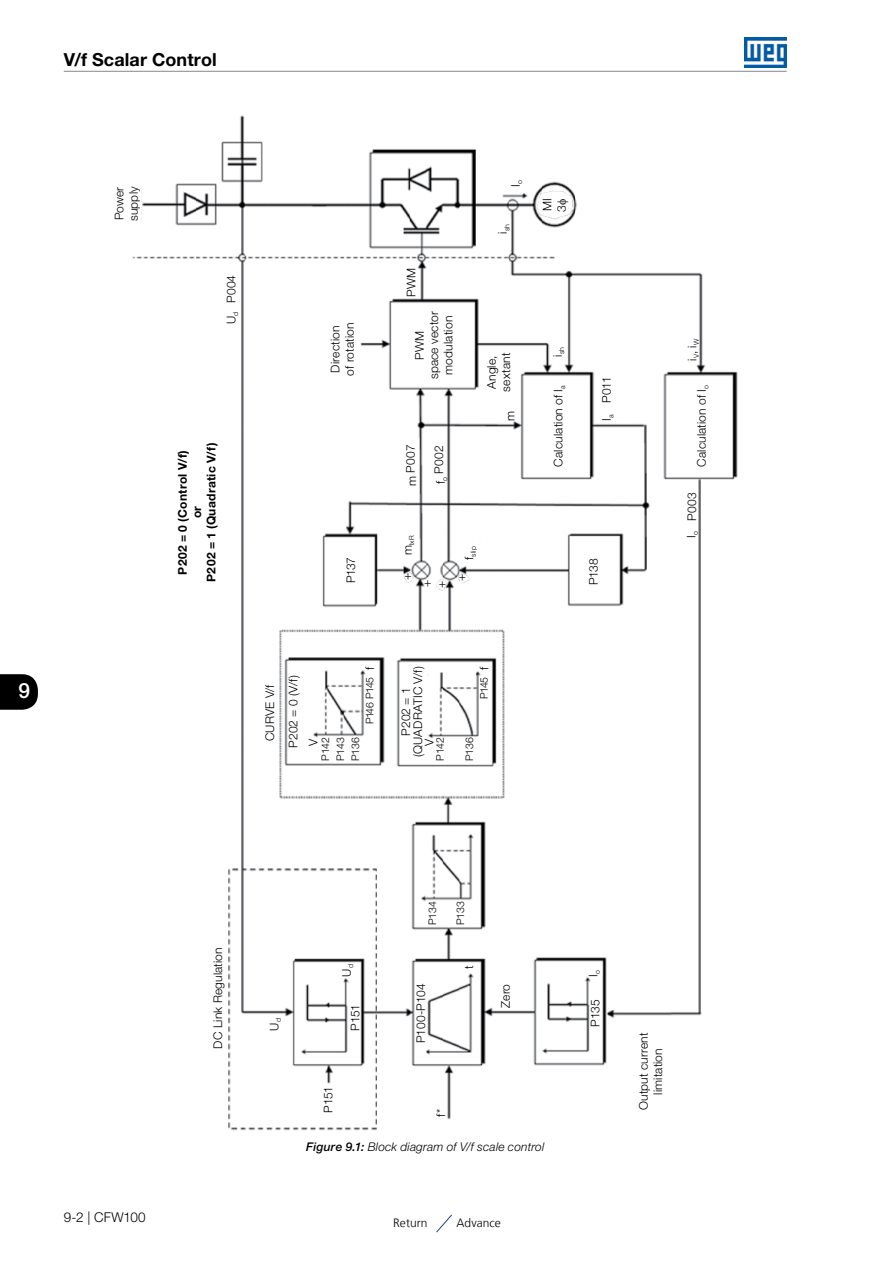
<style>
.page{position:relative;width:893px;height:1263px;background:#fff}
.page>*{position:absolute;margin:0;border:0;box-sizing:border-box;transform-origin:0 0}
.t1{font:500 21px "Helvetica Neue LT Pro";color:#fff}
.Cabecalho{font:700 18px "Helvetica Neue LT Pro";letter-spacing:.005em;color:#000}
.Paginacao_das_pagina{font:300 13.5px "Helvetica Neue LT Pro";letter-spacing:.01em;color:#000}
.t2{font:300 12px/14.4px "Helvetica Neue LT Pro";letter-spacing:.015em;color:#000;text-align:center}
.t3{font:700 12px/14.4px "Helvetica Neue LT Pro";letter-spacing:.02em;color:#000;text-align:center}
.t4{font:italic 300 12px "Helvetica Neue LT Pro";letter-spacing:.015em;color:#000}
.Texto_miolo{font:300 12px "Frutiger LT";letter-spacing:.005em;color:#000}
.t5{font:300 12px "Helvetica Neue LT Pro";letter-spacing:-.01em;color:#000}
.t6{font:300 10.5px/15px "Helvetica Neue LT Pro";letter-spacing:-.035em;color:#000;text-align:justify}
.t7{font:300 10.5px "Helvetica Neue LT Pro";letter-spacing:-.055em;color:#000}
.t8{font:300 6.9px "Helvetica Neue LT Pro";letter-spacing:.025em;color:#000}
.s1{font-weight:500}
</style>
<div class="page">
<hr style="left:64px;top:71px;width:723px;height:1px;background:#939598">
<img style="left:744px;top:38px;width:43px;height:29px">
<svg style="left:0;top:674px;width:38px;height:36px"></svg>
<img style="left:132px;top:115px;width:606px;height:1015px">
<svg style="left:436px;top:1214px;width:16px;height:19px"></svg>
<svg style="left:557px;top:199px;width:11px;height:5px"></svg>
<p class="Cabecalho" style="left:64px;top:48px;width:155px">V/f Scalar Control</p>
<h1 class="t1" style="left:19px;top:678px;width:13px">9</h1>
<p class="t2" style="left:112px;top:221px;width:36px;text-align:left;rotate:-90deg">Power supply</p>
<p class="t2" style="left:224px;top:303px;width:30px;rotate:-90deg">P004</p>
<p class="t2" style="left:224px;top:324px;width:14px;rotate:-90deg">U<sub>d</sub></p>
<p class="t3" style="left:175px;top:582px;width:140px;rotate:-90deg">P202 = 0 (Control V/f) or<br>P202 = 1 (Quadratic V/f)</p>
<p class="t2" style="left:404px;top:297px;width:30px;rotate:-90deg">PWM</p>
<p class="t2" style="left:328px;top:375px;width:54px;text-align:left;rotate:-90deg">Direction of rotation</p>
<p class="t2" style="left:426px;top:379px;width:69px;rotate:-90deg">space vector modulation</p>
<p class="t2" style="left:412px;top:360px;width:30px;rotate:-90deg">PWM</p>
<p class="t2" style="left:403px;top:486px;width:43px;rotate:-90deg">m P007</p>
<p class="t2" style="left:431px;top:484px;width:40px;rotate:-90deg">f<sub>o</sub> P002</p>
<p class="t2" style="left:508px;top:187px;width:8px;rotate:-90deg">I<sub>o</sub></p>
<p class="t8" style="left:503px;top:234px;width:11px;rotate:-90deg"><sup>i</sup>sh</p>
<p class="t2" style="left:540px;top:212px;width:14px;text-align:left;rotate:-90deg">MI<br>3</p>
<p class="t2" style="left:484px;top:391px;width:40px;text-align:left;rotate:-90deg">Angle, sextant</p>
<p class="t2" style="left:503px;top:421px;width:11px;rotate:-90deg">m</p>
<p class="t8" style="left:557px;top:357px;width:11px;rotate:-90deg"><sup>i</sup>sh</p>
<p class="t2" style="left:685px;top:361px;width:23px;rotate:-90deg">i<sub>V</sub>, i<sub>W</sub></p>
<p class="t2" style="left:599px;top:403px;width:28px;rotate:-90deg">P011</p>
<p class="t2" style="left:551px;top:466px;width:83px;rotate:-90deg">Calculation of I<sub>a</sub></p>
<p class="t2" style="left:694px;top:467px;width:83px;rotate:-90deg">Calculation of I<sub>o</sub></p>
<p class="t2" style="left:599px;top:421px;width:8px;rotate:-90deg">I<sub>a</sub></p>
<p class="t2" style="left:684px;top:521px;width:30px;rotate:-90deg">P003</p>
<p class="t8" style="left:407px;top:545px;width:11px;rotate:-90deg">lxR</p>
<p class="t2" style="left:400px;top:555px;width:11px;rotate:-90deg">m</p>
<p class="t8" style="left:469px;top:557px;width:12px;rotate:-90deg">slip</p>
<p class="t2" style="left:462px;top:560px;width:5px;rotate:-90deg">f</p>
<p class="t2" style="left:343px;top:583px;width:28px;rotate:-90deg">P137</p>
<p class="t2" style="left:586px;top:585px;width:28px;rotate:-90deg">P138</p>
<p class="t2" style="left:397px;top:587px;width:16px;line-height:19.6px;rotate:-90deg">+ +</p>
<p class="t2" style="left:431px;top:588px;width:15px;line-height:19.8px;rotate:-90deg">+ +</p>
<p class="t2" style="left:684px;top:538px;width:8px;rotate:-90deg">I<sub>o</sub></p>
<p class="t2" style="left:263px;top:741px;width:58px;rotate:-90deg">CURVE V/f</p>
<p class="t2" style="left:286px;top:748px;width:74px;rotate:-90deg">P202 = 0 (V/f)</p>
<p class="t2" style="left:400px;top:756px;width:92px;line-height:12px;rotate:-90deg">P202 = 1 (QUADRATIC V/f)</p>
<p class="t2" style="left:362px;top:670px;width:5px;rotate:-90deg">f</p>
<p class="t2" style="left:477px;top:670px;width:5px;rotate:-90deg">f</p>
<p class="t7" style="left:363px;top:724px;width:49px;rotate:-90deg">P146 P145</p>
<p class="t6" style="left:476px;top:699px;width:24px;rotate:-90deg">P145</p>
<p class="t6" style="left:318px;top:761px;width:25px;rotate:-90deg">P142<br>P143<br>P136</p>
<p class="t6" style="left:432px;top:761px;width:25px;rotate:-90deg">P142</p>
<p class="t6" style="left:462px;top:761px;width:25px;rotate:-90deg">P136</p>
<p class="t2" style="left:306px;top:746px;width:9px;rotate:-90deg">V</p>
<p class="t2" style="left:422px;top:746px;width:9px;rotate:-90deg">V</p>
<p class="Paginacao_das_pagina" style="left:64px;top:1208px;width:83px">9-2 | CFW100</p>
<p class="t2" style="left:211px;top:1048px;width:103px;rotate:-90deg">DC Link Regulation</p>
<p class="t2" style="left:267px;top:1030px;width:14px;rotate:-90deg">U<sub>d</sub></p>
<p class="t2" style="left:339px;top:976px;width:14px;rotate:-90deg">U<sub>d</sub></p>
<p class="t2" style="left:348px;top:1031px;width:28px;rotate:-90deg">P151</p>
<p class="t2" style="left:321px;top:1113px;width:28px;rotate:-90deg">P151</p>
<p class="t6" style="left:425px;top:925px;width:25px;rotate:-90deg">P134</p>
<p class="t5" style="left:414px;top:1043px;width:61px;rotate:-90deg">P100-P104</p>
<p class="t6" style="left:453px;top:925px;width:25px;rotate:-90deg">P133</p>
<p class="t2" style="left:461px;top:969px;width:5px;rotate:-90deg">t</p>
<p class="t2" style="left:433px;top:1116px;width:9px;rotate:-90deg">f*</p>
<p class="t2" style="left:498px;top:1008px;width:25px;rotate:-90deg">Zero</p>
<p class="t4" style="left:306px;top:1139px;width:240px"><span class="s1">Figure 9.1:</span> Block diagram of V/f scale control</p>
<p class="Texto_miolo" style="left:393px;top:1216px;width:36px">Return</p>
<p class="Texto_miolo" style="left:456px;top:1216px;width:46px">Advance</p>
<p class="t2" style="left:586px;top:977px;width:8px;rotate:-90deg">I<sub>o</sub></p>
<p class="t2" style="left:588px;top:1027px;width:28px;rotate:-90deg">P135</p>
<p class="t2" style="left:636px;top:1110px;width:79px;rotate:-90deg">Output current limitation</p>
</div>
